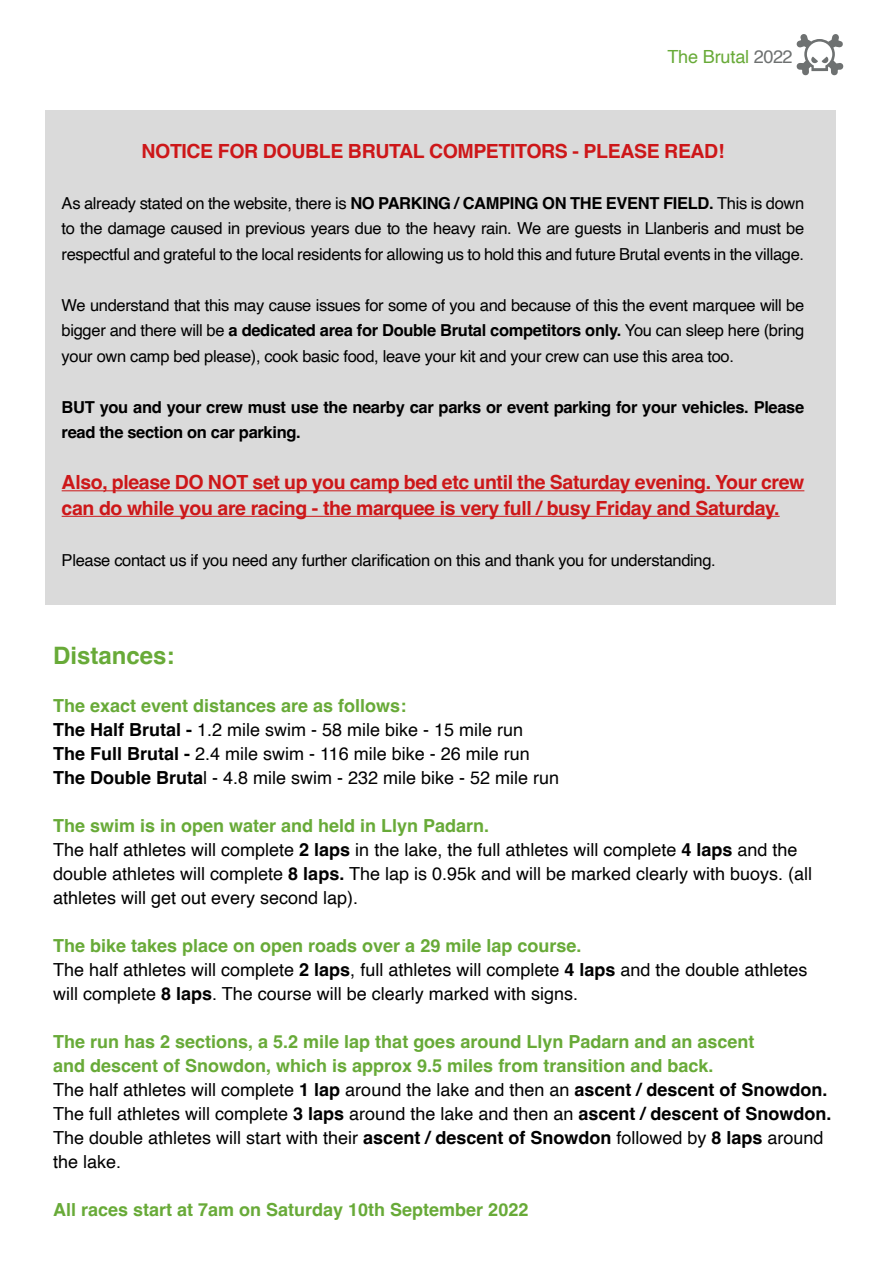
<style>
.page{position:relative;width:893px;height:1263px;background:#fff}
.page>*{position:absolute;margin:0;border:0;box-sizing:border-box;transform-origin:0 0}
.t1{font:700 24px "Helvetica";color:#68aa38}
.t2{font:700 19.5px/25.5px "Helvetica";letter-spacing:-.02em;color:#cd1719}
.t3{font:18.15px "Helvetica";letter-spacing:-.01em;color:#68aa38}
.t4{font:18px/24px "Helvetica";color:#000}
.t5{font:700 18px "Helvetica";color:#68aa38}
.t6{font:16.5px/25.5px "Helvetica";letter-spacing:-.02em;color:#000;text-align:justify}
.t7{font:700 16.5px/25.5px "Helvetica";letter-spacing:-.02em;color:#000}
.s1{color:#6e7171}
.s2{font-weight:700}
.s3{font-weight:700;color:#68aa38}
</style>
<div class="page">
<svg style="left:796px;top:34px;width:48px;height:42px"></svg>
<div style="left:45px;top:111px;width:791px;height:493px;background:#dadada"></div>
<hr style="left:62px;top:490px;width:742px;height:1px;background:#cd1719">
<hr style="left:62px;top:516px;width:718px;height:1px;background:#cd1719">
<p class="t3" style="left:667px;top:42px;width:127px">The Brutal <span class="s1">2022</span></p>
<p class="t2" style="left:142px;top:140px;width:584px">NOTICE FOR DOUBLE BRUTAL COMPETITORS - PLEASE READ!</p>
<p class="t6" style="left:62px;top:191px;width:744px">As already stated on the website, there is <span class="s2">NO PARKING / CAMPING ON THE EVENT FIELD.</span> This is down to the damage caused in previous years due to the heavy rain. We are guests in Llanberis and must be respectful and grateful to the local residents for allowing us to hold this and future Brutal events in the village.</p>
<p class="t6" style="left:62px;top:293px;width:744px">We understand that this may cause issues for some of you and because of this the event marquee will be bigger and there will be <span class="s2">a dedicated area for Double Brutal competitors only.</span> You can sleep here (bring your own camp bed please), cook basic food, leave your kit and your crew can use this area too.</p>
<p class="t7" style="left:62px;top:396px;width:744px">BUT you and your crew must use the nearby car parks or event parking for your vehicles. Please read the section on car parking.</p>
<p class="t2" style="left:62px;top:472px;width:744px">Also, please DO NOT set up you camp bed etc until the Saturday evening. Your crew can do while you are racing - the marquee is very full / busy Friday and Saturday.</p>
<p class="t6" style="left:62px;top:548px;width:656px">Please contact us if you need any further clarification on this and thank you for understanding.</p>
<h1 class="t1" style="left:53px;top:641px;width:123px">Distances:</h1>
<p class="t4" style="left:53px;top:695px;width:508px"><span class="s3">The exact event distances are as follows:<br></span><span class="s2">The Half Brutal -</span> 1.2 mile swim - 58 mile bike - 15 mile run <span class="s2">The Full Brutal -</span> 2.4 mile swim - 116 mile bike - 26 mile run <span class="s2">The Double Bruta</span>l - 4.8 mile swim - 232 mile bike - 52 mile run</p>
<p class="t4" style="left:53px;top:815px;width:761px"><span class="s3">The swim is in open water and held in Llyn Padarn.<br></span>The half athletes will complete <span class="s2">2 laps</span> in the lake, the full athletes will complete <span class="s2">4 laps</span> and the double athletes will complete <span class="s2">8 laps.</span> The lap is 0.95k and will be marked clearly with buoys. (all athletes will get out every second lap).</p>
<p class="t4" style="left:53px;top:935px;width:756px"><span class="s3">The bike takes place on open roads over a 29 mile lap course.<br></span>The half athletes will complete <span class="s2">2 laps</span>, full athletes will complete <span class="s2">4 laps</span> and the double athletes will complete <span class="s2">8 laps</span>. The course will be clearly marked with signs.</p>
<p class="t4" style="left:53px;top:1031px;width:780px"><span class="s3">The run has 2 sections, a 5.2 mile lap that goes around Llyn Padarn and an ascent<br>and descent of Snowdon, which is approx 9.5 miles from transition and back.<br></span>The half athletes will complete <span class="s2">1 lap</span> around the lake and then an <span class="s2">ascent / descent of Snowdon.<br></span>The full athletes will complete <span class="s2">3 laps</span> around the lake and then an <span class="s2">ascent / descent of Snowdon.<br></span>The double athletes will start with their <span class="s2">ascent / descent of Snowdon</span> followed by <span class="s2">8 laps</span> around the lake.</p>
<p class="t5" style="left:53px;top:1199px;width:477px">All races start at 7am on Saturday 10th September 2022</p>
</div>
